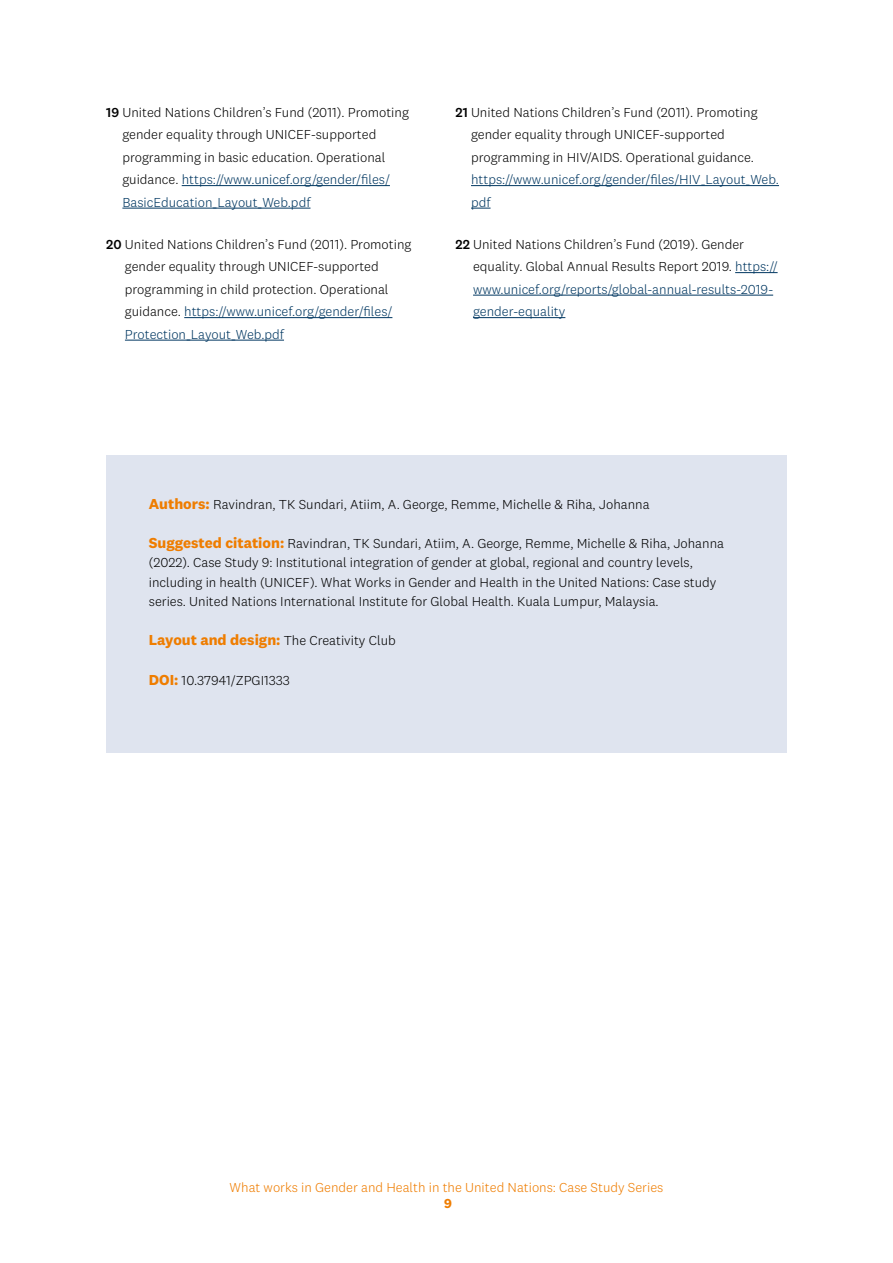
<style>
.page{position:relative;width:893px;height:1263px;background:#fff}
.page>*{position:absolute;margin:0;border:0;box-sizing:border-box;transform-origin:0 0}
.t1{font:300 13.5px/22.5px "National 2";color:#000}
.t2{font:300 13.5px "National 2";color:#ef7d00}
.t3{font:300 13.5px/22.5px "National 2";color:#003761}
.t4{font:700 13.5px "National 2";color:#ef7d00}
.s1{font-weight:500}
.s2{color:#003761}
.s3{font-weight:700;font-size:15px;color:#ef7d00}
</style>
<div class="page">
<hr style="left:182px;top:185px;width:208px;height:1px;background:#003761">
<hr style="left:122px;top:208px;width:188px;height:1px;background:#003761">
<hr style="left:184px;top:317px;width:208px;height:1px;background:#003761">
<hr style="left:125px;top:340px;width:159px;height:1px;background:#003761">
<hr style="left:471px;top:185px;width:308px;height:1px;background:#003761">
<svg style="left:471px;top:208px;width:20px;height:1px"></svg>
<hr style="left:735px;top:272px;width:43px;height:1px;background:#003761">
<hr style="left:473px;top:295px;width:300px;height:1px;background:#003761">
<hr style="left:473px;top:317px;width:92px;height:1px;background:#003761">
<div style="left:106px;top:455px;width:681px;height:298px;background:#dfe4ef"></div>
<p class="t1" style="left:122px;top:101px;width:288px;text-indent:-16px"><span class="s1">19</span> United Nations Children’s Fund (2011). Promoting gender equality through UNICEF-supported programming in basic education. Operational guidance. <span class="s2">https://www.unicef.org/gender/files/ BasicEducation_Layout_Web.pdf</span></p>
<p class="t1" style="left:125px;top:233px;width:288px;text-indent:-19px"><span class="s1">20</span> United Nations Children’s Fund (2011). Promoting gender equality through UNICEF-supported programming in child protection. Operational guidance. <span class="s2">https://www.unicef.org/gender/files/ Protection_Layout_Web.pdf</span></p>
<p class="t1" style="left:471px;top:101px;width:288px;text-indent:-16px"><span class="s1">21</span> United Nations Children’s Fund (2011). Promoting gender equality through UNICEF-supported programming in HIV/AIDS. Operational guidance.</p>
<p class="t3" style="left:471px;top:168px;width:309px">https://www.unicef.org/gender/files/HIV_Layout_Web. pdf</p>
<p class="t1" style="left:473px;top:233px;width:306px;text-indent:-18px"><span class="s1">22</span> United Nations Children’s Fund (2019). Gender equality. Global Annual Results Report 2019. <span class="s2">https:// www.unicef.org/reports/global-annual-results-2019- gender-equality</span></p>
<p class="t1" style="left:149px;top:493px;width:502px"><span class="s3">Authors:</span> Ravindran, TK Sundari, Atiim, A. George, Remme, Michelle &amp; Riha, Johanna</p>
<p class="t1" style="left:149px;top:533px;width:577px;line-height:19.5px"><span class="s3">Suggested citation:</span> Ravindran, TK Sundari, Atiim, A. George, Remme, Michelle &amp; Riha, Johanna (2022). Case Study 9: Institutional integration of gender at global, regional and country levels, including in health (UNICEF). What Works in Gender and Health in the United Nations: Case study series. United Nations International Institute for Global Health. Kuala Lumpur, Malaysia.</p>
<p class="t1" style="left:149px;top:629px;width:248px"><span class="s3">Layout and design:</span> The Creativity Club</p>
<p class="t1" style="left:149px;top:668px;width:143px"><span class="s3">DOI:</span> 10.37941/ZPGI1333</p>
<p class="t2" style="left:230px;top:1179px;width:435px">What works in Gender and Health in the United Nations: Case Study Series</p>
<p class="t4" style="left:444px;top:1195px;width:9px">9</p>
</div>
